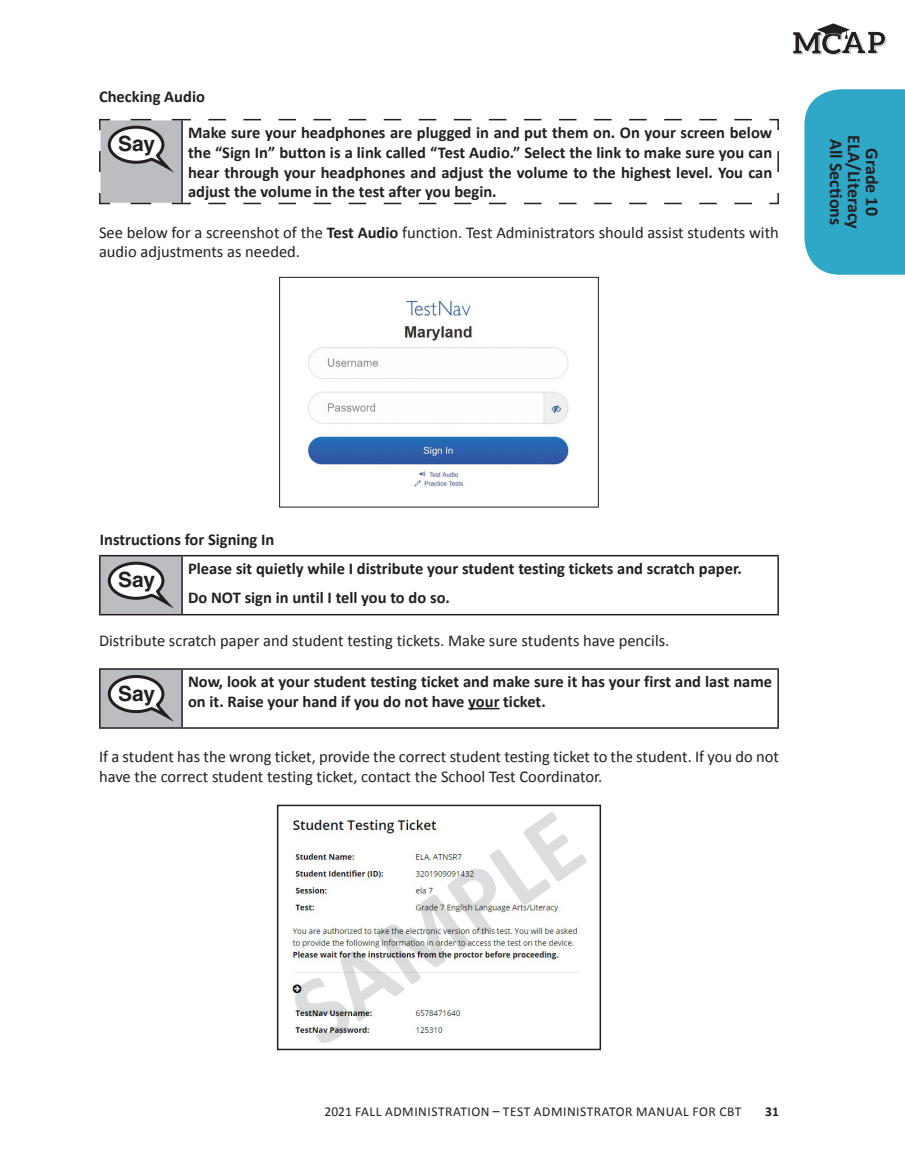
<style>
.page{position:relative;width:905px;height:1175px;background:#fff}
.page>*{position:absolute;margin:0;border:0;box-sizing:border-box;transform-origin:0 0}
.t1{font:700 97.5px "Calibri";color:#dcdddf}
.t2{font:700 21px "Helvetica LT Std";letter-spacing:-.01em;color:#231f20}
.t3{font:700 18px/36px "Calibri";color:#231f20;text-align:center}
.SAY_text_Bold{font:700 16.5px/19.8px "Calibri";color:#231f20;text-align:justify}
.Main_Body_Text_-_Aft{font:16.5px/19.8px "Calibri";color:#231f20}
.H3_NoTOC{font:700 16.5px "Calibri";color:#231f20}
.t4{font:13.5px "Calibri";letter-spacing:.04em;color:#231f20}
.t5{font:700 13.5px "Calibri";color:#231f20}
.s1{font-weight:700}
</style>
<div class="page">
<svg style="left:793px;top:23px;width:93px;height:32px"></svg>
<svg style="left:804px;top:89px;width:100px;height:186px;background:#39acc9"></svg>
<svg style="left:99px;top:118px;width:680px;height:87px"></svg>
<img style="left:305px;top:299px;width:264px;height:188px">
<div style="left:279px;top:277px;width:319px;height:230px;border:1px solid #231f20"></div>
<div style="left:100px;top:555px;width:82px;height:59px;background:#bcbdc0"></div>
<hr style="left:99px;top:556px;width:1px;height:58px;background:#231f20">
<hr style="left:181px;top:556px;width:2px;height:58px;background:#231f20">
<hr style="left:777px;top:556px;width:1px;height:58px;background:#231f20">
<hr style="left:99px;top:614px;width:83px;height:1px;background:#231f20">
<hr style="left:182px;top:614px;width:596px;height:1px;background:#231f20">
<hr style="left:99px;top:555px;width:83px;height:1px;background:#231f20">
<hr style="left:182px;top:555px;width:596px;height:1px;background:#231f20">
<svg style="left:108px;top:561px;width:62px;height:45px"></svg>
<div style="left:100px;top:669px;width:82px;height:59px;background:#bcbdc0"></div>
<hr style="left:99px;top:668px;width:83px;height:1px;background:#231f20">
<hr style="left:99px;top:669px;width:1px;height:58px;background:#231f20">
<hr style="left:182px;top:668px;width:596px;height:1px;background:#231f20">
<hr style="left:181px;top:669px;width:2px;height:58px;background:#231f20">
<hr style="left:777px;top:669px;width:1px;height:58px;background:#231f20">
<hr style="left:99px;top:727px;width:83px;height:1px;background:#231f20">
<hr style="left:182px;top:727px;width:596px;height:1px;background:#231f20">
<svg style="left:108px;top:675px;width:62px;height:44px"></svg>
<hr style="left:468px;top:708px;width:31px;height:1px;background:#231f20">
<img style="left:287px;top:819px;width:294px;height:216px">
<div style="left:277px;top:804px;width:324px;height:246px;border:2px solid #231f20"></div>
<h3 class="H3_NoTOC" style="left:99px;top:86px;width:107px">Checking Audio</h3>
<p class="t2" style="left:118px;top:131px;width:38px">Say</p>
<p class="SAY_text_Bold" style="left:188px;top:123px;width:585px">Make sure your headphones are plugged in and put them on. On your screen below the “Sign In” button is a link called “Test Audio.” Select the link to make sure you can hear through your headphones and adjust the volume to the highest level. You can adjust the volume in the test after you begin.</p>
<p class="Main_Body_Text_-_Aft" style="left:99px;top:222px;width:681px">See below for a screenshot of the <span class="s1">Test Audio</span> function. Test Administrators should assist students with audio adjustments as needed.</p>
<p class="t3" style="left:872px;top:135px;width:95px;rotate:90deg">ELA/Literacy</p>
<p class="t3" style="left:890px;top:139px;width:87px;rotate:90deg">Grade 10<br>All Sections</p>
<h3 class="H3_NoTOC" style="left:100px;top:529px;width:176px">Instructions for Signing In</h3>
<p class="t2" style="left:118px;top:567px;width:38px">Say</p>
<p class="SAY_text_Bold" style="left:188px;top:558px;width:555px">Please sit quietly while I distribute your student testing tickets and scratch paper.</p>
<p class="SAY_text_Bold" style="left:188px;top:587px;width:263px">Do NOT sign in until I tell you to do so.</p>
<p class="Main_Body_Text_-_Aft" style="left:99px;top:630px;width:572px">Distribute scratch paper and student testing tickets. Make sure students have pencils.</p>
<p class="t2" style="left:118px;top:680px;width:38px">Say</p>
<p class="SAY_text_Bold" style="left:188px;top:672px;width:585px">Now, look at your student testing ticket and make sure it has your first and last name on it. Raise your hand if you do not have your ticket.</p>
<p class="Main_Body_Text_-_Aft" style="left:99px;top:746px;width:681px">If a student has the wrong ticket, provide the correct student testing ticket to the student. If you do not have the correct student testing ticket, contact the School Test Coordinator.</p>
<h1 class="t1" style="left:266px;top:970px;width:331px;rotate:-35deg">SAMPLE</h1>
<p class="t4" style="left:324px;top:1103px;width:418px">2021 FALL ADMINISTRATION – TEST ADMINISTRATOR MANUAL FOR CBT</p>
<p class="t5" style="left:765px;top:1103px;width:15px">31</p>
</div>
